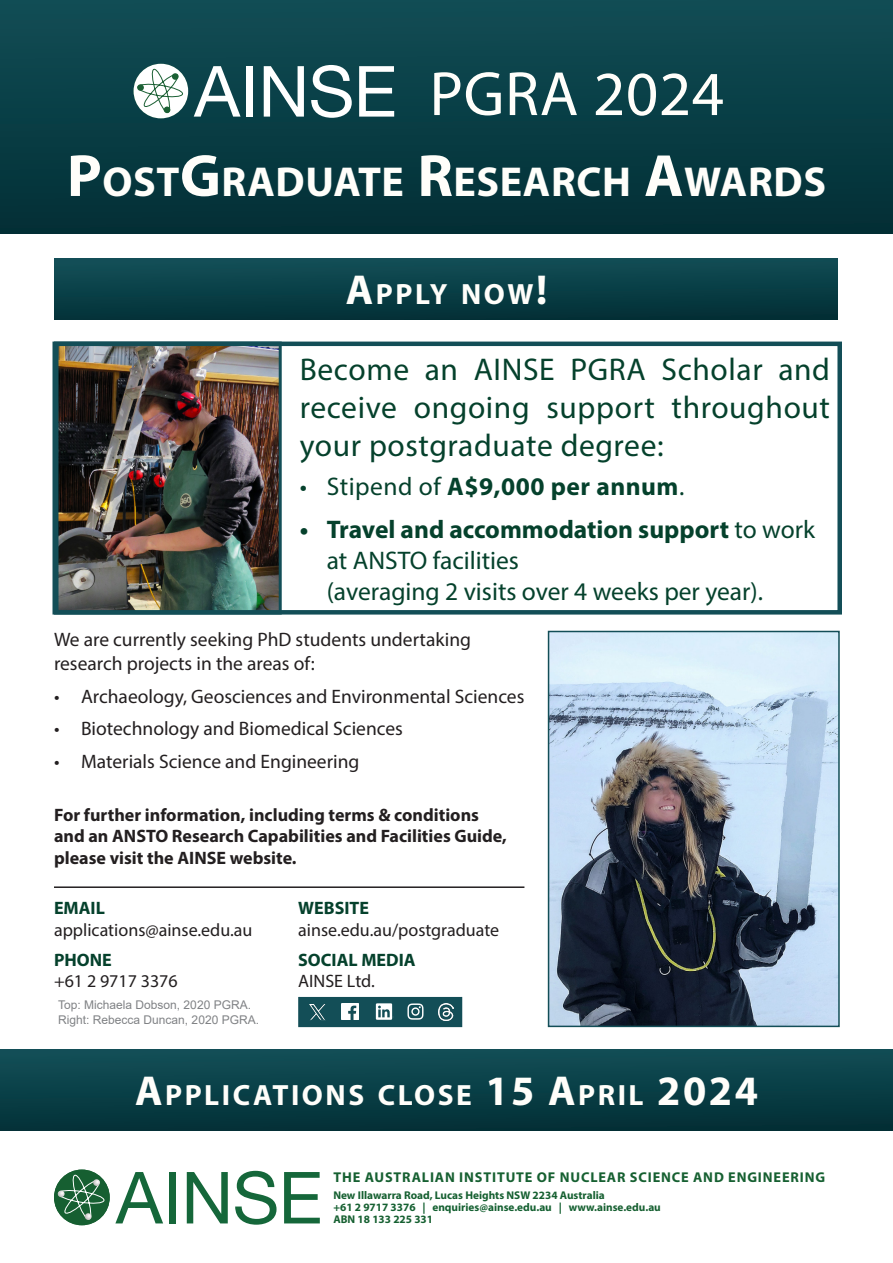
<style>
.page{position:relative;width:893px;height:1263px;background:#fff}
.page>*{position:absolute;margin:0;border:0;box-sizing:border-box;transform-origin:0 0}
.t1{font:63px "Myriad Pro";letter-spacing:.01em;color:#fffefa}
.t2{font:700 42px "Myriad Pro";letter-spacing:.015em;color:#fffefa}
.t3{font:31.5px/37.8px "Myriad Pro";letter-spacing:.02em;color:#05412c;text-align:justify}
.t4{font:700 29.4px "Myriad Pro";letter-spacing:.085em;color:#fffefa}
.t5{font:25.5px/30.6px "Myriad Pro";color:#05412c}
.t6{font:700 25.5px "Myriad Pro";letter-spacing:.02em;color:#05412c}
.t7{font:19.5px/24px "Myriad Pro";color:#231f20}
.t8{font:700 18px/21.6px "Myriad Pro";color:#231f20}
.t9{font:18px "Myriad Pro";color:#231f20}
.t10{font:700 18px "Myriad Pro";color:#05412c}
.t11{font:700 14.25px "Myriad Pro";letter-spacing:.06em;color:#166031}
.Article_paragraph{font:12px "Arial";color:#808285}
.t12{font:700 11.25px "Myriad Pro";color:#166031}
.t13{font:700 11.25px "Myriad Pro";color:#146031}
.s1{font-size:60px}
.s2{font-size:42px}
.s3{font-weight:400}
.s4{font-weight:700}
.s5{color:#166031}
</style>
<div class="page">
<div style="left:0;top:1049px;width:893px;height:81px;background:linear-gradient(to bottom,#124f57,#023036)"></div>
<div style="left:0;top:0;width:893px;height:233px;background:linear-gradient(to bottom,#114d55,#022f35)"></div>
<svg style="left:115px;top:1172px;width:48px;height:51px"></svg>
<div style="left:169px;top:1172px;width:7px;height:51px;background:#15673a"></div>
<svg style="left:187px;top:1172px;width:41px;height:51px"></svg>
<svg style="left:235px;top:1171px;width:42px;height:54px"></svg>
<svg style="left:284px;top:1172px;width:36px;height:51px"></svg>
<div style="left:54px;top:1169px;width:56px;height:56px;background:#165f31;border-radius:50%"></div>
<svg style="left:58px;top:1173px;width:46px;height:48px"></svg>
<hr style="left:54px;top:886px;width:470px;height:2px;background:#231f20">
<img style="left:59px;top:347px;width:219px;height:262px">
<div style="left:52px;top:342px;width:230px;height:272px;border:3px solid #134e57"></div>
<img style="left:551px;top:634px;width:286px;height:390px">
<div style="left:548px;top:631px;width:292px;height:396px;border:2px solid #134e57"></div>
<svg style="left:194px;top:66px;width:47px;height:51px"></svg>
<div style="left:246px;top:66px;width:7px;height:51px;background:#fff"></div>
<svg style="left:264px;top:66px;width:40px;height:51px"></svg>
<svg style="left:311px;top:65px;width:41px;height:53px"></svg>
<svg style="left:359px;top:66px;width:35px;height:51px"></svg>
<div style="left:134px;top:64px;width:54px;height:54px;background:#fff;border-radius:50%"></div>
<svg style="left:137px;top:67px;width:46px;height:47px"></svg>
<div style="left:137px;top:84px;width:7px;height:7px;background:#1b6034;border-radius:50%"></div>
<div style="left:54px;top:258px;width:783px;height:62px;background:linear-gradient(to bottom,#124f57,#033037)"></div>
<div style="left:54px;top:342px;width:788px;height:272px;border:4px solid #134e57"></div>
<div style="left:298px;top:996px;width:164px;height:31px;background:#134e57;border:1px solid #134e57"></div>
<img style="left:310px;top:1006px;width:15px;height:13px">
<div style="left:306px;top:1004px;width:24px;height:17px;border:1px solid #134e57"></div>
<img style="left:341px;top:1003px;width:18px;height:17px">
<svg style="left:376px;top:1003px;width:18px;height:17px"></svg>
<svg style="left:407px;top:1003px;width:16px;height:17px"></svg>
<img style="left:438px;top:1003px;width:15px;height:17px">
<p class="t1" style="left:429px;top:55px;width:296px">PGRA 2024</p>
<p class="t2" style="left:67px;top:154px;width:761px"><span class="s1">P</span>OST<span class="s1">G</span>RADUATE <span class="s1">R</span>ESEARCH <span class="s1">A</span>WARDS</p>
<p class="t4" style="left:346px;top:275px;width:203px"><span class="s2">A</span>PPLY NOW<span class="s2">!</span></p>
<p class="t3" style="left:300px;top:350px;width:532px">Become an AINSE PGRA Scholar and receive ongoing support throughout your postgraduate degree:</p>
<p class="t6" style="left:300px;top:470px;width:386px"><span class="s3">• Stipend of</span> A$9,000 per annum<span class="s3">.</span></p>
<p class="t5" style="left:327px;top:514px;width:490px;text-indent:-27px"><span class="s4">• Travel and accommodation support</span> to work at ANSTO facilities<br>(averaging 2 visits over 4 weeks per year).</p>
<p class="t7" style="left:54px;top:627px;width:419px">We are currently seeking PhD students undertaking research projects in the areas of:</p>
<p class="t7" style="left:54px;top:684px;width:472px">• Archaeology, Geosciences and Environmental Sciences</p>
<p class="t7" style="left:54px;top:716px;width:350px">• Biotechnology and Biomedical Sciences</p>
<p class="t7" style="left:54px;top:749px;width:307px">• Materials Science and Engineering</p>
<p class="t8" style="left:54px;top:803px;width:454px">For further information, including terms &amp; conditions and an ANSTO Research Capabilities and Facilities Guide, please visit the AINSE website.</p>
<p class="t10" style="left:54px;top:896px;width:52px">EMAIL</p>
<p class="t9" style="left:54px;top:918px;width:200px">applications@ainse.edu.au</p>
<p class="t10" style="left:54px;top:948px;width:59px">PHONE</p>
<p class="t9" style="left:54px;top:970px;width:125px">+61 2 9717 3376</p>
<p class="t10" style="left:298px;top:896px;width:72px">WEBSITE</p>
<p class="t9" style="left:298px;top:918px;width:203px">ainse.edu.au/postgraduate</p>
<p class="t10" style="left:298px;top:948px;width:119px">SOCIAL MEDIA</p>
<p class="t9" style="left:298px;top:970px;width:78px">AINSE Ltd.</p>
<p class="Article_paragraph" style="left:58px;top:997px;width:194px">Top: Michaela Dobson, 2020 PGRA.</p>
<p class="Article_paragraph" style="left:58px;top:1011px;width:202px">Right: Rebecca Duncan, 2020 PGRA.</p>
<p class="t4" style="left:135px;top:1076px;width:624px"><span class="s2">A</span>PPLICATIONS CLOSE <span class="s2">15 A</span>PRIL <span class="s2">2024</span></p>
<p class="t11" style="left:333px;top:1168px;width:493px">THE AUSTRALIAN INSTITUTE OF NUCLEAR SCIENCE AND ENGINEERING</p>
<p class="t12" style="left:333px;top:1187px;width:273px">New Illawarra Road, Lucas Heights NSW 2234 Australia</p>
<p class="t13" style="left:333px;top:1199px;width:329px"><span class="s5">+61 2 97</span>17 3376 | enquiries@ainse.edu.au | w<span class="s5">ww.ainse.edu.au</span></p>
<p class="t12" style="left:333px;top:1211px;width:101px">ABN 18 133 225 331</p>
</div>
